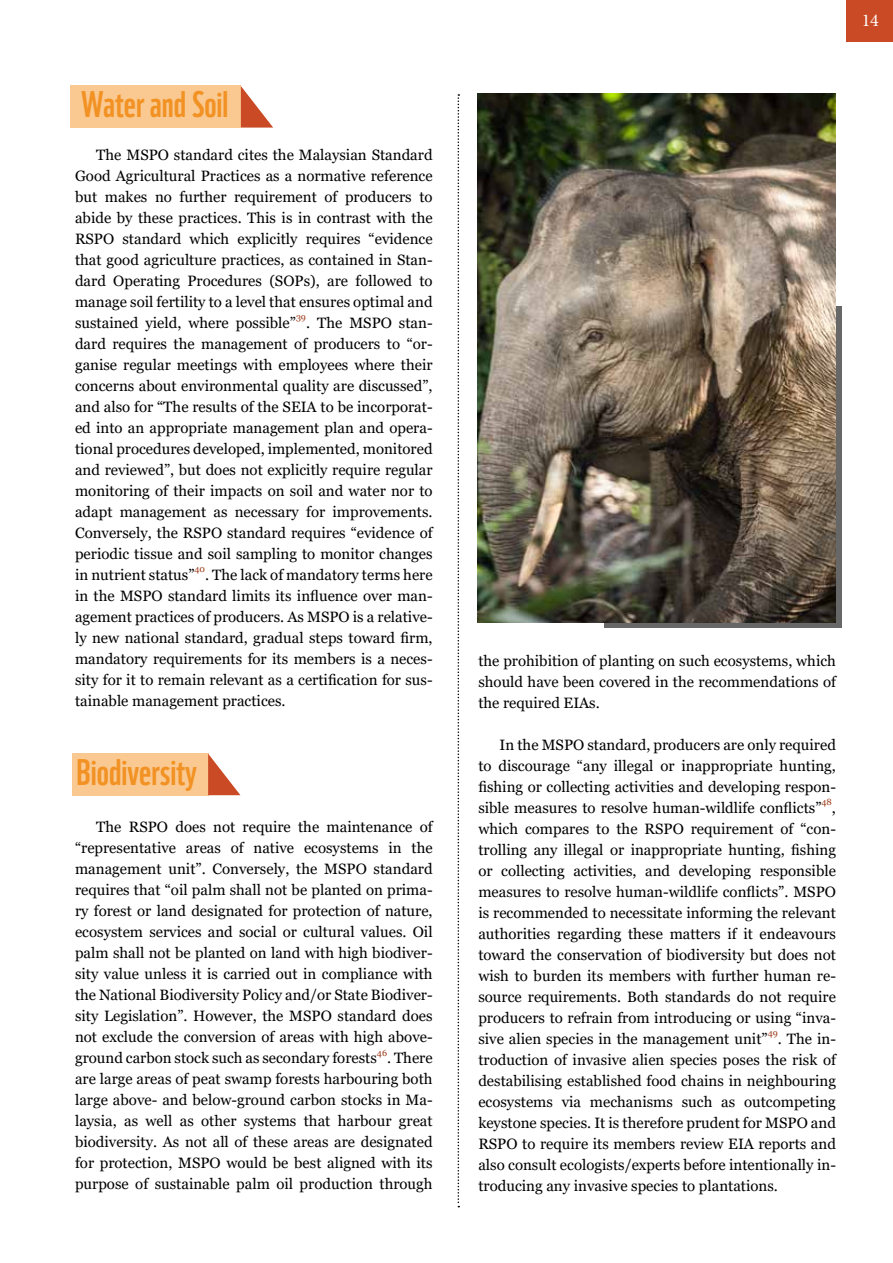
<style>
.page{position:relative;width:893px;height:1263px;background:#fff}
.page>*{position:absolute;margin:0;border:0;box-sizing:border-box;transform-origin:0 0}
.t1{font:36px "WWF";color:#f29224}
.t2{font:18px "Minion Pro";color:#fff}
.t3{font:15px/21px "Georgia";color:#000;text-align:justify}
.t4{font:9px "Georgia";color:#9d3816}
</style>
<div class="page">
<div style="left:847px;top:0;width:46px;height:42px;background:#c94a24"></div>
<div style="left:605px;top:306px;width:237px;height:322px;background:#686768"></div>
<div style="left:72px;top:753px;width:136px;height:43px;background:#fac991"></div>
<div style="left:71px;top:85px;width:170px;height:43px;background:#fac991"></div>
<svg style="left:458px;top:94px;width:1px;height:1113px"></svg>
<svg style="left:240px;top:85px;width:33px;height:43px"></svg>
<svg style="left:208px;top:753px;width:32px;height:42px"></svg>
<img style="left:477px;top:94px;width:359px;height:529px">
<h1 class="t1" style="left:81px;top:76px;width:149px">Water and Soil</h1>
<p class="t3" style="left:75px;top:144px;width:359px;text-indent:21px">The MSPO standard cites the Malaysian Standard Good Agricultural Practices as a normative reference but makes no further requirement of producers to abide by these practices. This is in contrast with the RSPO standard which explicitly requires “evidence that good agriculture practices, as contained in Stan&shy;dard Operating Procedures (SOPs), are followed to manage soil fertility to a level that ensures optimal and sustained yield, where possible”</p>
<p class="t4" style="left:296px;top:312px;width:12px">39</p>
<p class="t3" style="left:75px;top:312px;width:359px;text-indent:231px">. The MSPO stan&shy;dard requires the management of producers to “or&shy;ganise regular meetings with employees where their concerns about environmental quality are discussed”, and also for “The results of the SEIA to be incorporat&shy;ed into an appropriate management plan and opera&shy;tional procedures developed, implemented, monitored and reviewed”, but does not explicitly require regular monitoring of their impacts on soil and water nor to adapt management as necessary for improvements.<br>Conversely, the RSPO standard requires “evidence of periodic tissue and soil sampling to monitor changes in nutrient status”</p>
<p class="t4" style="left:195px;top:564px;width:12px">40</p>
<p class="t3" style="left:75px;top:564px;width:359px;text-indent:130px">. The lack of mandatory terms here in the MSPO standard limits its influence over man&shy;agement practices of producers. As MSPO is a relative&shy;ly new national standard, gradual steps toward firm, mandatory requirements for its members is a neces&shy;sity for it to remain relevant as a certification for sus&shy;tainable management practices.</p>
<h1 class="t1" style="left:77px;top:743px;width:122px">Biodiversity</h1>
<p class="t3" style="left:75px;top:817px;width:359px;text-indent:21px">The RSPO does not require the maintenance of “representative areas of native ecosystems in the management unit”. Conversely, the MSPO standard requires that “oil palm shall not be planted on prima&shy;ry forest or land designated for protection of nature, ecosystem services and social or cultural values. Oil palm shall not be planted on land with high biodiver&shy;sity value unless it is carried out in compliance with the National Biodiversity Policy and/or State Biodiver&shy;sity Legislation”. However, the MSPO standard does not exclude the conversion of areas with high above&shy;ground carbon stock such as secondary forests</p>
<p class="t4" style="left:377px;top:1047px;width:12px">46</p>
<p class="t3" style="left:75px;top:1048px;width:359px;text-indent:312px">. There are large areas of peat swamp forests harbouring both large above- and below-ground carbon stocks in Ma&shy;laysia, as well as other systems that harbour great biodiversity. As not all of these areas are designated for protection, MSPO would be best aligned with its purpose of sustainable palm oil production through</p>
<p class="t2" style="left:862px;top:8px;width:19px">14</p>
<p class="t3" style="left:478px;top:650px;width:359px">the prohibition of planting on such ecosystems, which should have been covered in the recommendations of the required EIAs.</p>
<p class="t3" style="left:478px;top:734px;width:359px;text-indent:21px">In the MSPO standard, producers are only required to discourage “any illegal or inappropriate hunting, fishing or collecting activities and developing respon&shy;sible measures to resolve human-wildlife conflicts”</p>
<p class="t4" style="left:821px;top:797px;width:12px">48</p>
<p class="t3" style="left:478px;top:797px;width:359px;text-indent:354px">, which compares to the RSPO requirement of “con&shy;trolling any illegal or inappropriate hunting, fishing or collecting activities, and developing responsible measures to resolve human-wildlife conflicts”. MSPO is recommended to necessitate informing the relevant authorities regarding these matters if it endeavours toward the conservation of biodiversity but does not wish to burden its members with further human re&shy;source requirements. Both standards do not require producers to refrain from introducing or using “inva&shy;sive alien species in the management unit”</p>
<p class="t4" style="left:768px;top:1028px;width:12px">49</p>
<p class="t3" style="left:478px;top:1028px;width:359px;text-indent:299px">. The in&shy;troduction of invasive alien species poses the risk of destabilising established food chains in neighbouring ecosystems via mechanisms such as outcompeting keystone species. It is therefore prudent for MSPO and RSPO to require its members review EIA reports and also consult ecologists/experts before intentionally in&shy;troducing any invasive species to plantations.</p>
</div>
